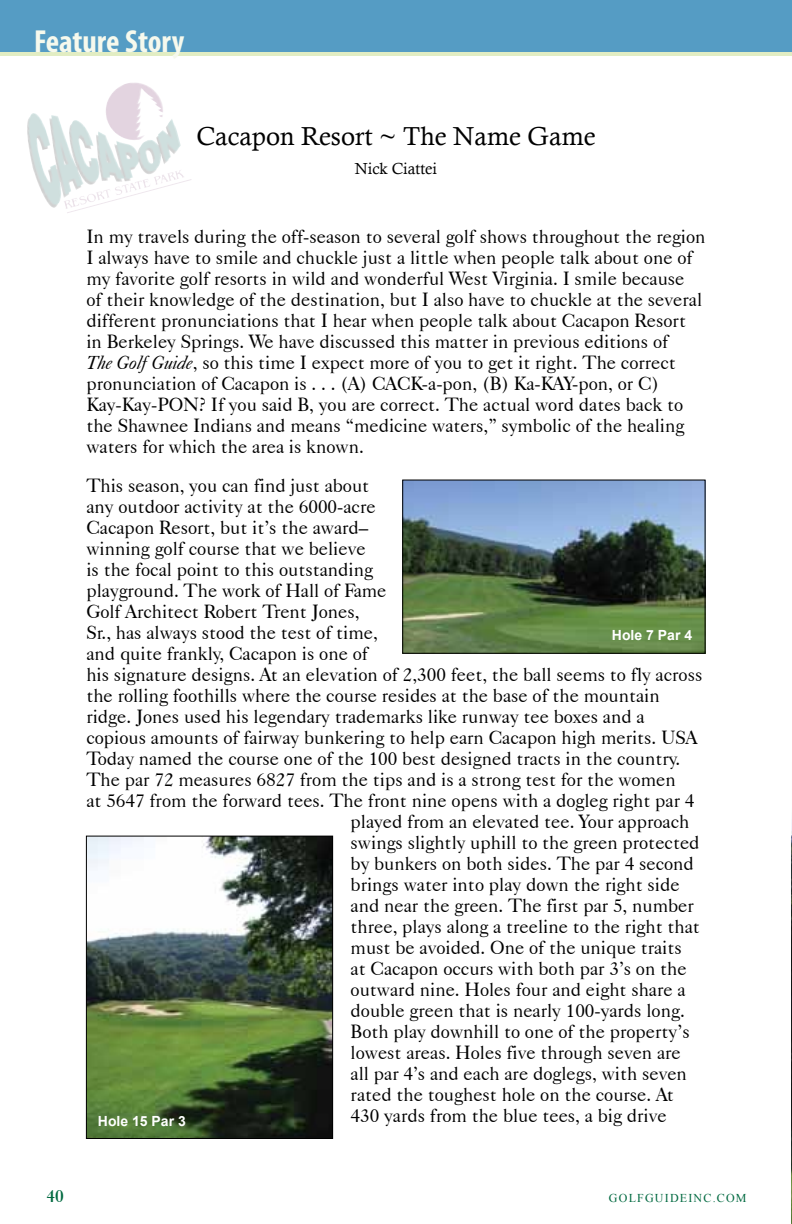
<style>
.page{position:relative;width:792px;height:1224px;background:#fff}
.page>*{position:absolute;margin:0;border:0;box-sizing:border-box;transform-origin:0 0}
.t1{font:700 condensed 32px "Myriad Pro";color:#f6f9ed}
.t2{font:26px "Calisto";color:#000}
.t3{font:19px/21px "Caslon 540 BT";color:#000}
.t4{font:16px "Calisto";color:#000}
.t5{font:700 16px "Caslon BT";color:#006940}
.t6{font:700 14px "Arial";color:#fff}
.t7{font:12px "Times New Roman";letter-spacing:.1em;color:#006940}
.s1{font-style:italic}
</style>
<div class="page">
<div style="left:0;top:0;width:792px;height:52px;background:#559cc4"></div>
<hr style="left:0;top:52px;width:792px;height:4px;background:#e2edc3">
<img style="left:791px;top:820px;width:1px;height:404px">
<img style="left:106px;top:83px;width:28px;height:55px">
<img style="left:404px;top:482px;width:300px;height:170px">
<div style="left:402px;top:480px;width:304px;height:174px;border:1px solid #000"></div>
<img style="left:88px;top:838px;width:243px;height:299px">
<div style="left:86px;top:836px;width:247px;height:303px;border:1px solid #000"></div>
<h1 class="t1" style="left:34px;top:22px;width:152px">Feature Story</h1>
<h2 class="t2" style="left:196px;top:121px;width:401px">Cacapon Resort ~ The Name Game</h2>
<p class="t4" style="left:355px;top:159px;width:84px">Nick Ciattei</p>
<p class="t3" style="left:86px;top:225px;width:621px">In my travels during the off-season to several golf shows throughout the region I always have to smile and chuckle just a little when people talk about one of my favorite golf resorts in wild and wonderful West Virginia. I smile because<br>of their knowledge of the destination, but I also have to chuckle at the several different pronunciations that I hear when people talk about Cacapon Resort in Berkeley Springs. We have discussed this matter in previous editions of<br><span class="s1">The Golf Guide</span>, so this time I expect more of you to get it right. The correct pronunciation of Cacapon is . . . (A) CACK-a-pon, (B) Ka-KAY-pon, or C)<br>Kay-Kay-PON? If you said B, you are correct. The actual word dates back to the Shawnee Indians and means “medicine waters,” symbolic of the healing waters for which the area is known.</p>
<p class="t3" style="left:86px;top:475px;width:284px">This season, you can find just about</p>
<p class="t3" style="left:86px;top:496px;width:291px">any outdoor activity at the 6000-acre</p>
<p class="t3" style="left:86px;top:517px;width:283px">Cacapon Resort, but it’s the award–</p>
<p class="t3" style="left:86px;top:538px;width:281px">winning golf course that we believe</p>
<p class="t3" style="left:86px;top:559px;width:288px">is the focal point to this outstanding</p>
<p class="t3" style="left:86px;top:580px;width:302px">playground. The work of Hall of Fame</p>
<p class="t3" style="left:86px;top:601px;width:275px">Golf Architect Robert Trent Jones,</p>
<p class="t3" style="left:86px;top:622px;width:293px">Sr., has always stood the test of time,</p>
<p class="t3" style="left:86px;top:643px;width:283px">and quite frankly, Cacapon is one of</p>
<p class="t3" style="left:86px;top:664px;width:617px">his signature designs. At an elevation of 2,300 feet, the ball seems to fly across</p>
<p class="t3" style="left:86px;top:685px;width:575px">the rolling foothills where the course resides at the base of the mountain</p>
<p class="t3" style="left:86px;top:706px;width:560px">ridge. Jones used his legendary trademarks like runway tee boxes and a</p>
<p class="t3" style="left:86px;top:727px;width:612px">copious amounts of fairway bunkering to help earn Cacapon high merits. USA</p>
<p class="t3" style="left:86px;top:748px;width:595px">Today named the course one of the 100 best designed tracts in the country.</p>
<p class="t3" style="left:86px;top:769px;width:591px">The par 72 measures 6827 from the tips and is a strong test for the women</p>
<p class="t3" style="left:86px;top:790px;width:610px">at 5647 from the forward tees. The front nine opens with a dogleg right par 4</p>
<p class="t3" style="left:351px;top:811px;width:340px">played from an elevated tee. Your approach</p>
<p class="t3" style="left:351px;top:832px;width:350px">swings slightly uphill to the green protected</p>
<p class="t3" style="left:351px;top:853px;width:345px">by bunkers on both sides. The par 4 second</p>
<p class="t3" style="left:351px;top:874px;width:331px">brings water into play down the right side</p>
<p class="t3" style="left:351px;top:895px;width:345px">and near the green. The first par 5, number</p>
<p class="t3" style="left:351px;top:916px;width:351px">three, plays along a treeline to the right that</p>
<p class="t3" style="left:351px;top:937px;width:333px">must be avoided. One of the unique traits</p>
<p class="t3" style="left:351px;top:958px;width:338px">at Cacapon occurs with both par 3’s on the</p>
<p class="t3" style="left:351px;top:979px;width:337px">outward nine. Holes four and eight share a</p>
<p class="t3" style="left:351px;top:1000px;width:336px">double green that is nearly 100-yards long.</p>
<p class="t3" style="left:351px;top:1021px;width:341px">Both play downhill to one of the property’s</p>
<p class="t3" style="left:351px;top:1042px;width:332px">lowest areas. Holes five through seven are</p>
<p class="t3" style="left:351px;top:1063px;width:338px">all par 4’s and each are doglegs, with seven</p>
<p class="t3" style="left:351px;top:1084px;width:325px">rated the toughest hole on the course. At</p>
<p class="t3" style="left:351px;top:1105px;width:318px">430 yards from the blue tees, a big drive</p>
<p class="t6" style="left:612px;top:626px;width:82px">Hole 7 Par 4</p>
<p class="t6" style="left:98px;top:1112px;width:89px">Hole 15 Par 3</p>
<p class="t5" style="left:47px;top:1186px;width:19px">40</p>
<p class="t7" style="left:609px;top:1189px;width:139px">GOLFGUIDEINC.COM</p>
</div>
